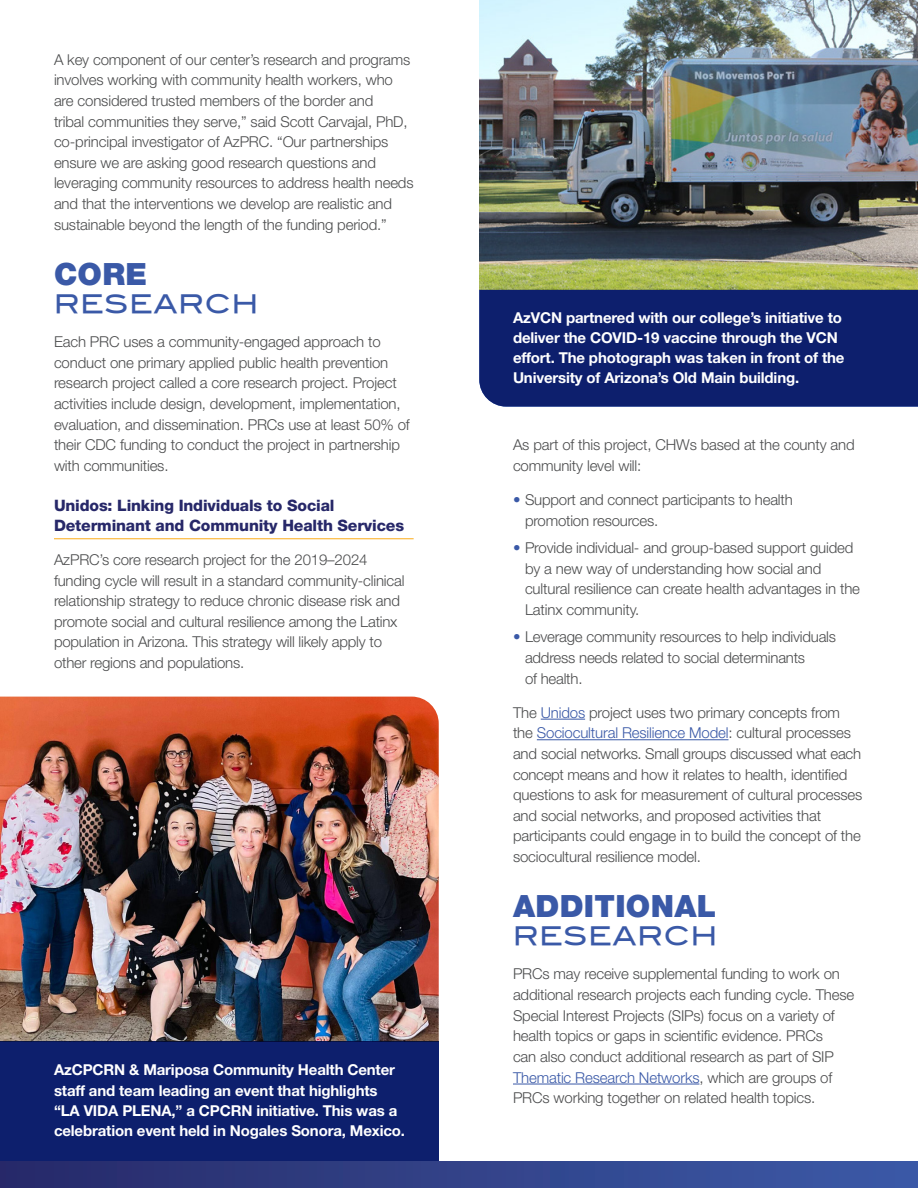
<style>
.page{position:relative;width:918px;height:1188px;background:#fff}
.page>*{position:absolute;margin:0;border:0;box-sizing:border-box;transform-origin:0 0}
.t1{font:900 30.75px "Helvetica Neue LT Std";letter-spacing:.01em;color:#3a59a7}
.t2{font:25.5px "Blair Md ITCTT Medium";letter-spacing:.02em;color:#3a59a7}
.t3{font:800 15.75px/20.2px "Helvetica Neue LT Std";letter-spacing:-.01em;color:#272869}
.t4{font:300 15px/20.7px "Helvetica Neue LT Std";letter-spacing:-.01em;color:#4b4c4d}
.t5{font:700 15px/20.2px "Helvetica Neue LT Std";letter-spacing:-.01em;color:#fff}
.s1{color:#3a59a7}
</style>
<div class="page">
<hr style="left:54px;top:538px;width:360px;height:1px;background:#fbab18">
<img style="left:0;top:697px;width:439px;height:345px">
<div style="left:0;top:1042px;width:439px;height:119px;background:#0d1f6d"></div>
<img style="left:479px;top:0;width:439px;height:290px">
<div style="left:479px;top:290px;width:439px;height:117px;background:#0d1f6d"></div>
<hr style="left:541px;top:719px;width:44px;height:1px;background:#3a59a7">
<hr style="left:537px;top:740px;width:192px;height:1px;background:#3a59a7">
<hr style="left:513px;top:1084px;width:186px;height:1px;background:#3a59a7">
<div style="left:0;top:1161px;width:918px;height:27px;background:linear-gradient(to right,#272a69,#3c5aa8)"></div>
<p class="t4" style="left:54px;top:49px;width:361px">A key component of our center’s research and programs involves working with community health workers, who are considered trusted members of the border and<br>tribal communities they serve,” said Scott Carvajal, PhD, co-principal investigator of AzPRC. “Our partnerships ensure we are asking good research questions and leveraging community resources to address health needs and that the interventions we develop are realistic and sustainable beyond the length of the funding period.”</p>
<h2 class="t1" style="left:54px;top:256px;width:95px">CORE</h2>
<h2 class="t2" style="left:54px;top:283px;width:206px">RESEARCH</h2>
<p class="t4" style="left:54px;top:331px;width:357px">Each PRC uses a community-engaged approach to conduct one primary applied public health prevention research project called a core research project. Project activities include design, development, implementation, evaluation, and dissemination. PRCs use at least 50% of their CDC funding to conduct the project in partnership with communities.</p>
<h3 class="t3" style="left:54px;top:495px;width:352px">Unidos: Linking Individuals to Social<br>Determinant and Community Health Services</h3>
<p class="t4" style="left:54px;top:549px;width:352px">AzPRC’s core research project for the 2019–2024 funding cycle will result in a standard community-clinical relationship strategy to reduce chronic disease risk and promote social and cultural resilience among the Latinx population in Arizona. This strategy will likely apply to other regions and populations.</p>
<p class="t5" style="left:54px;top:1060px;width:353px">AzCPCRN &amp; Mariposa Community Health Center staff and team leading an event that highlights “LA VIDA PLENA,” a CPCRN initiative. This was a celebration event held in Nogales Sonora, Mexico.</p>
<p class="t5" style="left:513px;top:307px;width:333px">AzVCN partnered with our college’s initiative to deliver the COVID-19 vaccine through the VCN effort. The photograph was taken in front of the University of Arizona’s Old Main building.</p>
<p class="t4" style="left:513px;top:434px;width:343px">As part of this project, CHWs based at the county and community level will:</p>
<p class="t4" style="left:525px;top:489px;width:269px;text-indent:-12px"><span class="s1">•</span> Support and connect participants to health promotion resources.</p>
<p class="t4" style="left:525px;top:537px;width:337px;text-indent:-12px"><span class="s1">•</span> Provide individual- and group-based support guided by a new way of understanding how social and cultural resilience can create health advantages in the Latinx community.</p>
<p class="t4" style="left:525px;top:626px;width:313px;text-indent:-12px"><span class="s1">•</span> Leverage community resources to help individuals address needs related to social determinants<br>of health.</p>
<p class="t4" style="left:513px;top:702px;width:351px">The <span class="s1">Unidos</span> project uses two primary concepts from the <span class="s1">Sociocultural Resilience Model</span>: cultural processes and social networks. Small groups discussed what each concept means and how it relates to health, identified questions to ask for measurement of cultural processes and social networks, and proposed activities that participants could engage in to build the concept of the sociocultural resilience model.</p>
<h2 class="t1" style="left:513px;top:888px;width:205px">ADDITIONAL</h2>
<h2 class="t2" style="left:513px;top:915px;width:206px">RESEARCH</h2>
<p class="t4" style="left:513px;top:963px;width:343px">PRCs may receive supplemental funding to work on additional research projects each funding cycle. These Special Interest Projects (SIPs) focus on a variety of health topics or gaps in scientific evidence. PRCs<br>can also conduct additional research as part of SIP <span class="s1">Thematic Research Networks</span>, which are groups of PRCs working together on related health topics.</p>
</div>
